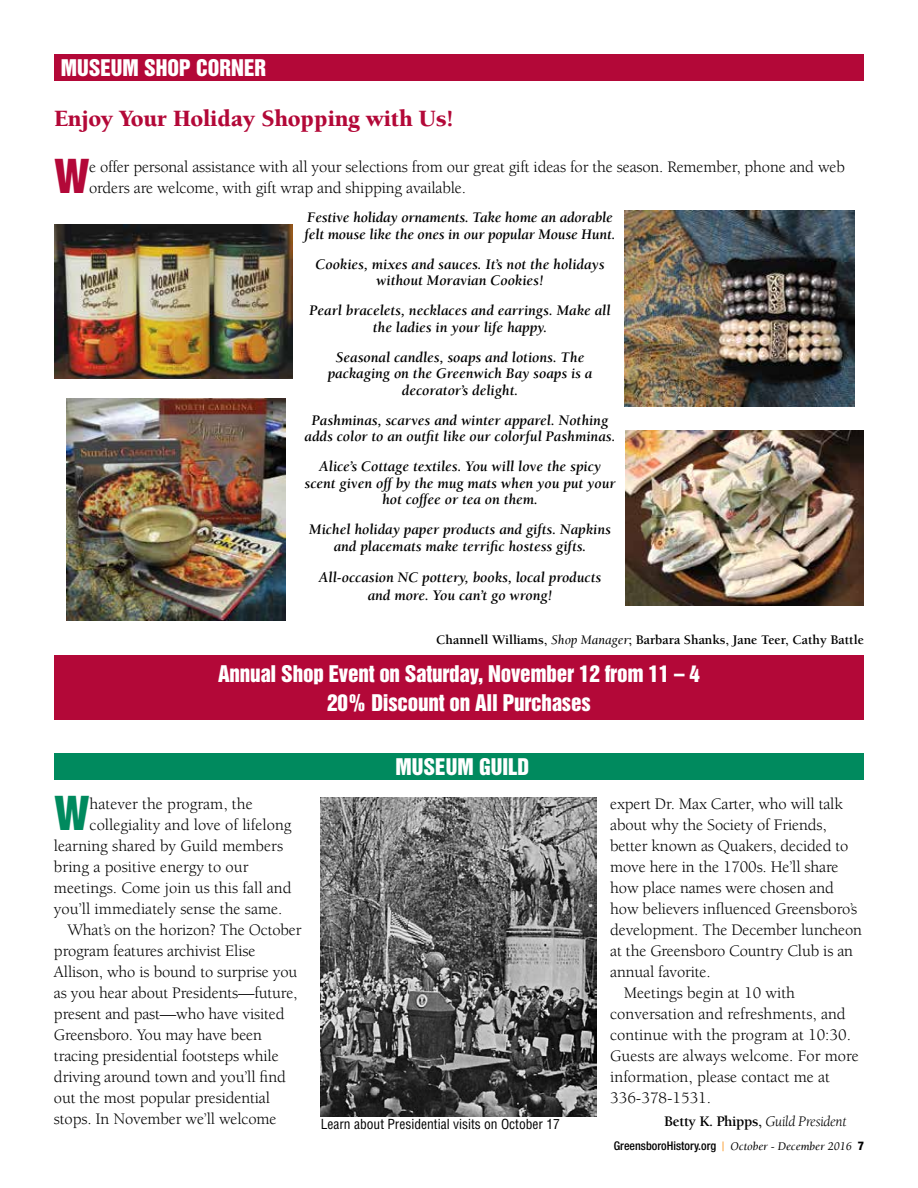
<style>
.page{position:relative;width:918px;height:1188px;background:#fff}
.page>*{position:absolute;margin:0;border:0;box-sizing:border-box;transform-origin:0 0}
.t1{font:42.75px "Helvetica Inserat LT Std";color:#008a5e}
.t2{font:42.75px "Helvetica Inserat LT Std";color:#b30838}
.t3{font:900 24px "Berkeley";letter-spacing:-.01em;color:#b30838}
.t4{font:21px/29.4px "Helvetica Inserat LT Std";letter-spacing:-.01em;color:#fff;text-align:center}
.t5{font:16.5px/21px "Berkeley";letter-spacing:-.01em;color:#000}
.t6{font:italic 700 15px/16.5px "Berkeley";color:#000;text-align:center}
.t7{font:700 15px "Berkeley";letter-spacing:-.025em;color:#000}
.t8{font:700 13.5px "Berkeley";color:#000}
.t9{font:condensed 13.5px "Helvetica LT Std";color:#000}
.t10{font:500 condensed 12px "Helvetica Neue LT Std";color:#000}
.s1{font-weight:400;font-style:italic}
.s2{font-family:"Berkeley";font-weight:700;font-stretch:normal;color:#f99d31}
.s3{font-family:"Berkeley";font-weight:400;font-style:italic;font-stretch:normal}
.s4{font-weight:800}
</style>
<div class="page">
<div style="left:54px;top:54px;width:810px;height:27px;background:#b30838"></div>
<div style="left:54px;top:753px;width:810px;height:27px;background:#008a5e"></div>
<div style="left:54px;top:656px;width:810px;height:64px;background:#b30838"></div>
<img style="left:66px;top:399px;width:220px;height:221px">
<img style="left:54px;top:225px;width:238px;height:154px">
<img style="left:624px;top:210px;width:231px;height:197px">
<img style="left:626px;top:430px;width:238px;height:175px">
<img style="left:321px;top:797px;width:276px;height:320px">
<p class="t4" style="left:61px;top:53px;width:207px">MUSEUM SHOP CORNER</p>
<h2 class="t3" style="left:54px;top:106px;width:401px">Enjoy Your Holiday Shopping with Us!</h2>
<h1 class="t2" style="left:54px;top:150px;width:37px">W</h1>
<p class="t5" style="left:89px;top:156px;width:757px">e offer personal assistance with all your selections from our great gift ideas for the season. Remember, phone and web orders are welcome, with gift wrap and shipping available.</p>
<p class="t6" style="left:305px;top:210px;width:313px;text-align:left">Festive holiday ornaments. Take home an adorable felt mouse like the ones in our popular Mouse Hunt.</p>
<p class="t6" style="left:315px;top:256px;width:291px">Cookies, mixes and sauces. It’s not the holidays without Moravian Cookies!</p>
<p class="t6" style="left:310px;top:303px;width:303px">Pearl bracelets, necklaces and earrings. Make all the ladies in your life happy.</p>
<p class="t6" style="left:328px;top:349px;width:266px">Seasonal candles, soaps and lotions. The packaging on the Greenwich Bay soaps is a decorator’s delight.</p>
<p class="t6" style="left:305px;top:412px;width:312px">Pashminas, scarves and winter apparel. Nothing adds color to an outfit like our colorful Pashminas.</p>
<p class="t6" style="left:305px;top:459px;width:312px">Alice’s Cottage textiles. You will love the spicy scent given off by the mug mats when you put your hot coffee or tea on them.</p>
<p class="t6" style="left:309px;top:522px;width:303px">Michel holiday paper products and gifts. Napkins and placemats make terrific hostess gifts.</p>
<p class="t6" style="left:319px;top:569px;width:284px;line-height:18px">All-occasion NC pottery, books, local products and more. You can’t go wrong!</p>
<p class="t8" style="left:436px;top:632px;width:429px">Channell Williams, <span class="s1">Shop Manager</span>; Barbara Shanks, Jane Teer, Cathy Battle</p>
<p class="t4" style="left:218px;top:659px;width:483px">Annual Shop Event on Saturday, November 12 from 11 – 4<br>20% Discount on All Purchases</p>
<h1 class="t1" style="left:54px;top:788px;width:37px">W</h1>
<p class="t5" style="left:90px;top:794px;width:165px">hatever the program, the</p>
<p class="t5" style="left:90px;top:815px;width:203px">collegiality and love of lifelong</p>
<p class="t5" style="left:54px;top:836px;width:231px">learning shared by Guild members</p>
<p class="t5" style="left:54px;top:857px;width:196px">bring a positive energy to our</p>
<p class="t5" style="left:54px;top:878px;width:239px">meetings. Come join us this fall and</p>
<p class="t5" style="left:54px;top:899px;width:230px">you’ll immediately sense the same.</p>
<p class="t5" style="left:67px;top:920px;width:236px">What’s on the horizon? The October</p>
<p class="t5" style="left:54px;top:941px;width:203px">program features archivist Elise</p>
<p class="t5" style="left:54px;top:962px;width:245px">Allison, who is bound to surprise you</p>
<p class="t5" style="left:54px;top:983px;width:245px">as you hear about Presidents—future,</p>
<p class="t5" style="left:54px;top:1004px;width:232px">present and past—who have visited</p>
<p class="t5" style="left:54px;top:1025px;width:209px">Greensboro. You may have been</p>
<p class="t5" style="left:54px;top:1046px;width:226px">tracing presidential footsteps while</p>
<p class="t5" style="left:54px;top:1067px;width:233px">driving around town and you’ll find</p>
<p class="t5" style="left:54px;top:1088px;width:218px">out the most popular presidential</p>
<p class="t5" style="left:54px;top:1109px;width:224px">stops. In November we’ll welcome</p>
<p class="t4" style="left:396px;top:752px;width:135px">MUSEUM GUILD</p>
<p class="t9" style="left:321px;top:1116px;width:241px">Learn about Presidential visits on October 17</p>
<p class="t5" style="left:610px;top:794px;width:234px">expert Dr. Max Carter, who will talk</p>
<p class="t5" style="left:610px;top:815px;width:218px">about why the Society of Friends,</p>
<p class="t5" style="left:610px;top:836px;width:240px">better known as Quakers, decided to</p>
<p class="t5" style="left:610px;top:857px;width:230px">move here in the 1700s. He’ll share</p>
<p class="t5" style="left:610px;top:878px;width:225px">how place names were chosen and</p>
<p class="t5" style="left:610px;top:899px;width:249px">how believers influenced Greensboro’s</p>
<p class="t5" style="left:610px;top:920px;width:253px">development. The December luncheon</p>
<p class="t5" style="left:610px;top:941px;width:244px">at the Greensboro Country Club is an</p>
<p class="t5" style="left:610px;top:962px;width:102px">annual favorite.</p>
<p class="t5" style="left:624px;top:983px;width:173px">Meetings begin at 10 with</p>
<p class="t5" style="left:610px;top:1004px;width:237px">conversation and refreshments, and</p>
<p class="t5" style="left:610px;top:1025px;width:242px">continue with the program at 10:30.</p>
<p class="t5" style="left:610px;top:1046px;width:250px">Guests are always welcome. For more</p>
<p class="t5" style="left:610px;top:1067px;width:221px">information, please contact me at</p>
<p class="t5" style="left:610px;top:1088px;width:102px">336-378-1531.</p>
<p class="t7" style="left:664px;top:1113px;width:184px">Betty K. Phipps, <span class="s1">Guild President</span></p>
<p class="t10" style="left:614px;top:1138px;width:252px">GreensboroHistory.org <span class="s2">|</span> <span class="s3">October - December 2016</span> <span class="s4">7</span></p>
</div>
